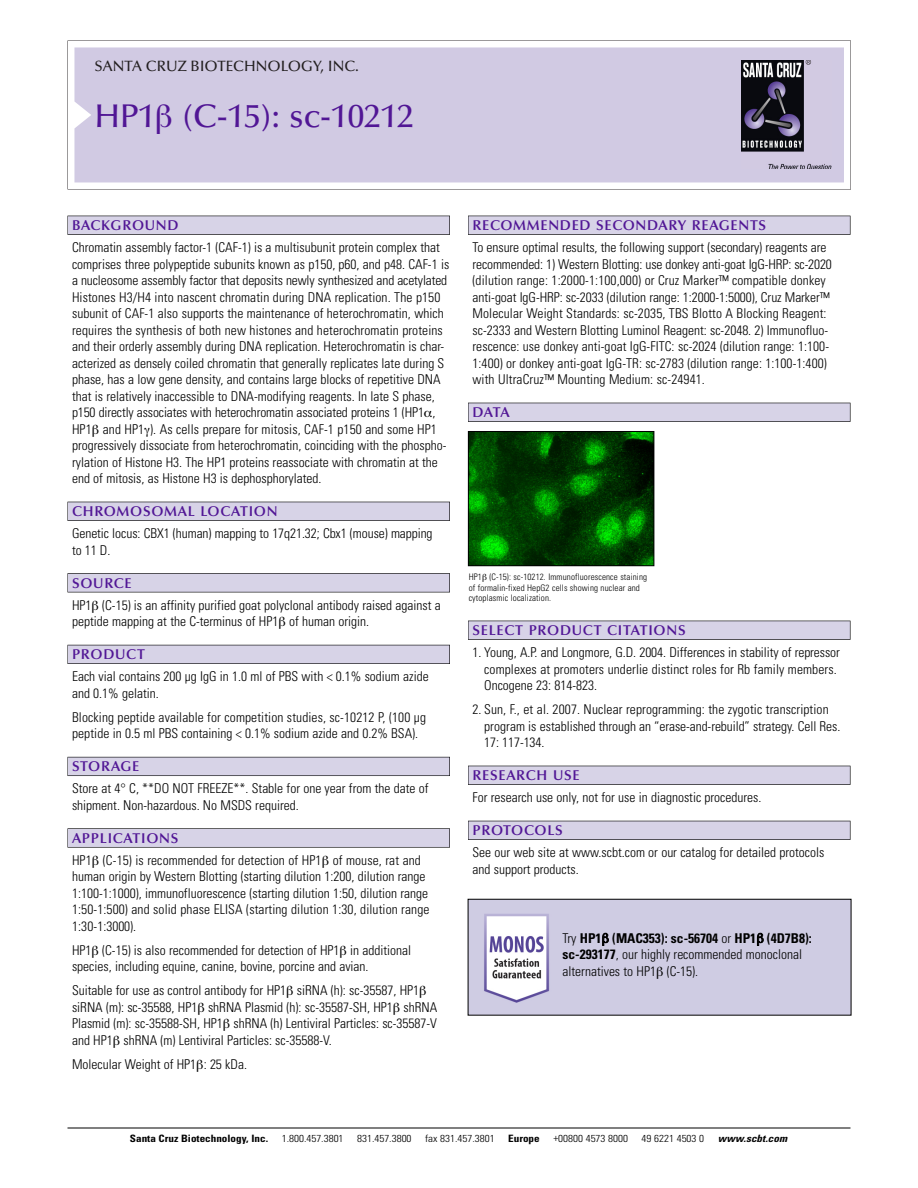
<style>
.page{position:relative;width:918px;height:1188px;background:#fff}
.page>*{position:absolute;margin:0;border:0;box-sizing:border-box;transform-origin:0 0}
.t1{font:500 33px "Optima";color:#511695}
.t2{font:500 15px "Optima";color:#231f20}
.t3{font:600 14.25px "Optima";letter-spacing:.05em;color:#511695}
.t4{font:300 condensed 13.5px/16.5px "Univers";color:#000}
.t5{font:300 condensed 10.2px "Univers";color:#000;scale:1.1 1}
.t6{font:700 condensed 10.2px "Univers";color:#000;scale:1.1 1}
.t7{font:italic 700 condensed 10.2px "Univers";letter-spacing:.005em;color:#000;scale:1.1 1}
.t8{font:300 condensed 9px/10.5px "Univers";letter-spacing:.015em;color:#000}
.s1{font-weight:700}
</style>
<div class="page">
<svg style="left:68px;top:40px;width:783px;height:149px"></svg>
<div style="left:74px;top:47px;width:770px;height:135px;background:#d1cae3"></div>
<img style="left:741px;top:60px;width:90px;height:108px">
<div style="left:68px;top:216px;width:382px;height:19px;background:#525155"></div>
<div style="left:68px;top:216px;width:381px;height:18px;background:#d7d3e7"></div>
<div style="left:68px;top:502px;width:382px;height:19px;background:#515055"></div>
<div style="left:68px;top:502px;width:381px;height:18px;background:#d7d3e7"></div>
<div style="left:68px;top:573px;width:382px;height:19px;background:#545357"></div>
<div style="left:68px;top:574px;width:381px;height:18px;background:#d7d3e7"></div>
<div style="left:68px;top:645px;width:382px;height:19px;background:#54535a"></div>
<div style="left:68px;top:645px;width:381px;height:18px;background:#d7d3e7"></div>
<div style="left:68px;top:757px;width:382px;height:19px;background:#5b5a62"></div>
<div style="left:68px;top:757px;width:381px;height:18px;background:#d7d3e7"></div>
<div style="left:68px;top:828px;width:382px;height:20px;background:#626263"></div>
<div style="left:68px;top:829px;width:381px;height:18px;background:#d7d3e7"></div>
<div style="left:468px;top:216px;width:382px;height:19px;background:#525155"></div>
<div style="left:468px;top:216px;width:382px;height:18px;background:#d7d3e7"></div>
<div style="left:468px;top:403px;width:382px;height:19px;background:#515055"></div>
<div style="left:468px;top:403px;width:382px;height:18px;background:#d7d3e7"></div>
<div style="left:468px;top:621px;width:382px;height:19px;background:#525155"></div>
<div style="left:468px;top:621px;width:382px;height:18px;background:#d7d3e7"></div>
<div style="left:468px;top:766px;width:382px;height:19px;background:#515055"></div>
<div style="left:468px;top:766px;width:382px;height:18px;background:#d7d3e7"></div>
<div style="left:468px;top:821px;width:382px;height:19px;background:#525158"></div>
<div style="left:468px;top:821px;width:382px;height:18px;background:#d7d3e7"></div>
<hr style="left:68px;top:1128px;width:782px;height:1px;background:#000">
<img style="left:470px;top:433px;width:182px;height:131px">
<div style="left:468px;top:431px;width:186px;height:135px;border:1px solid #000"></div>
<img style="left:470px;top:901px;width:379px;height:113px">
<div style="left:468px;top:899px;width:383px;height:117px;border:1px solid #000"></div>
<svg style="left:157px;top:105px;width:15px;height:29px"></svg>
<svg style="left:603px;top:933px;width:5px;height:12px"></svg>
<svg style="left:757px;top:933px;width:6px;height:12px"></svg>
<svg style="left:657px;top:967px;width:6px;height:12px"></svg>
<p class="t2" style="left:94px;top:61px;width:266px">SANTA CRUZ BIOTECHNOLOGY, INC.</p>
<h1 class="t1" style="left:94px;top:103px;width:321px">HP1 (C-15): sc-10212</h1>
<p class="t3" style="left:72px;top:219px;width:108px">BACKGROUND</p>
<p class="t4" style="left:72px;top:240px;width:379px">Chromatin assembly factor-1 (CAF-1) is a multisubunit protein complex that comprises three polypeptide subunits known as p150, p60, and p48. CAF-1 is a nucleosome assembly factor that deposits newly synthesized and acetylated Histones H3/H4 into nascent chromatin during DNA replication. The p150 subunit of CAF-1 also supports the maintenance of heterochromatin, which requires the synthesis of both new histones and heterochromatin proteins and their orderly assembly during DNA replication. Heterochromatin is char&shy;acterized as densely coiled chromatin that generally replicates late during S phase, has a low gene density, and contains large blocks of repetitive DNA that is relatively inaccessible to DNA-modifying reagents. In late S phase, p150 directly associates with heterochromatin associated proteins 1 (HP1 , HP1 and HP1 ). As cells prepare for mitosis, CAF-1 p150 and some HP1 progressively dissociate from heterochromatin, coinciding with the phospho&shy;rylation of Histone H3. The HP1 proteins reassociate with chromatin at the end of mitosis, as Histone H3 is dephosphorylated.</p>
<p class="t3" style="left:72px;top:506px;width:207px">CHROMOSOMAL LOCATION</p>
<p class="t4" style="left:72px;top:526px;width:362px">Genetic locus: CBX1 (human) mapping to 17q21.32; Cbx1 (mouse) mapping to 11 D.</p>
<p class="t3" style="left:72px;top:577px;width:61px">SOURCE</p>
<p class="t4" style="left:72px;top:598px;width:370px">HP1 (C-15) is an affinity purified goat polyclonal antibody raised against a peptide mapping at the C-terminus of HP1 of human origin.</p>
<p class="t3" style="left:72px;top:649px;width:74px">PRODUCT</p>
<p class="t4" style="left:72px;top:669px;width:358px">Each vial contains 200 µg IgG in 1.0 ml of PBS with &lt; 0.1% sodium azide and 0.1% gelatin.</p>
<p class="t4" style="left:72px;top:710px;width:356px">Blocking peptide available for competition studies, sc-10212 P, (100 µg peptide in 0.5 ml PBS containing &lt; 0.1% sodium azide and 0.2% BSA).</p>
<p class="t3" style="left:72px;top:761px;width:69px">STORAGE</p>
<p class="t4" style="left:72px;top:781px;width:358px">Store at 4° C, **DO NOT FREEZE**. Stable for one year from the date of shipment. Non-hazardous. No MSDS required.</p>
<p class="t3" style="left:72px;top:832px;width:108px">APPLICATIONS</p>
<p class="t4" style="left:72px;top:853px;width:359px">HP1 (C-15) is recommended for detection of HP1 of mouse, rat and human origin by Western Blotting (starting dilution 1:200, dilution range 1:100-1:1000), immunofluorescence (starting dilution 1:50, dilution range 1:50-1:500) and solid phase ELISA (starting dilution 1:30, dilution range 1:30-1:3000).</p>
<p class="t4" style="left:72px;top:943px;width:341px">HP1 (C-15) is also recommended for detection of HP1 in additional species, including equine, canine, bovine, porcine and avian.</p>
<p class="t4" style="left:72px;top:983px;width:367px">Suitable for use as control antibody for HP1 siRNA (h): sc-35587, HP1 siRNA (m): sc-35588, HP1 shRNA Plasmid (h): sc-35587-SH, HP1 shRNA Plasmid (m): sc-35588-SH, HP1 shRNA (h) Lentiviral Particles: sc-35587-V and HP1 shRNA (m) Lentiviral Particles: sc-35588-V.</p>
<p class="t4" style="left:72px;top:1057px;width:176px">Molecular Weight of HP1 : 25 kDa.</p>
<p class="t3" style="left:473px;top:219px;width:295px">RECOMMENDED SECONDARY REAGENTS</p>
<p class="t4" style="left:473px;top:240px;width:361px">To ensure optimal results, the following support (secondary) reagents are recommended: 1) Western Blotting: use donkey anti-goat IgG-HRP: sc-2020 (dilution range: 1:2000-1:100,000) or Cruz Marker™ compatible donkey anti-goat IgG-HRP: sc-2033 (dilution range: 1:2000-1:5000), Cruz Marker™ Molecular Weight Standards: sc-2035, TBS Blotto A Blocking Reagent: sc-2333 and Western Blotting Luminol Reagent: sc-2048. 2) Immunofluo&shy;rescence: use donkey anti-goat IgG-FITC: sc-2024 (dilution range: 1:100- 1:400) or donkey anti-goat IgG-TR: sc-2783 (dilution range: 1:100-1:400) with UltraCruz™ Mounting Medium: sc-24941.</p>
<p class="t3" style="left:473px;top:407px;width:39px">DATA</p>
<p class="t8" style="left:469px;top:572px;width:180px">HP1 (C-15): sc-10212. Immunofluorescence staining of formalin-fixed HepG2 cells showing nuclear and cytoplasmic localization.</p>
<p class="t3" style="left:473px;top:624px;width:215px">SELECT PRODUCT CITATIONS</p>
<p class="t4" style="left:484px;top:645px;width:357px;text-indent:-12px">1. Young, A.P. and Longmore, G.D. 2004. Differences in stability of repressor complexes at promoters underlie distinct roles for Rb family members.<br>Oncogene 23: 814-823.</p>
<p class="t4" style="left:484px;top:702px;width:358px;text-indent:-12px">2. Sun, F., et al. 2007. Nuclear reprogramming: the zygotic transcription program is established through an “erase-and-rebuild” strategy. Cell Res.<br>17: 117-134.</p>
<p class="t3" style="left:473px;top:770px;width:109px">RESEARCH USE</p>
<p class="t4" style="left:473px;top:790px;width:290px">For research use only, not for use in diagnostic procedures.</p>
<p class="t3" style="left:473px;top:825px;width:92px">PROTOCOLS</p>
<p class="t4" style="left:473px;top:845px;width:353px">See our web site at www.scbt.com or our catalog for detailed protocols and support products.</p>
<p class="t4" style="left:563px;top:931px;width:251px">Try <span class="s1">HP1 (MAC353): sc-56704</span> or <span class="s1">HP1 (4D7B8): sc-293177</span>, our highly recommended monoclonal alternatives to HP1 (C-15).</p>
<p class="t6" style="left:130px;top:1135px;width:127px">Santa Cruz Biotechnology, Inc.</p>
<p class="t5" style="left:282px;top:1135px;width:58px">1.800.457.3801</p>
<p class="t5" style="left:357px;top:1135px;width:51px">831.457.3800</p>
<p class="t5" style="left:425px;top:1135px;width:65px">fax 831.457.3801</p>
<p class="t6" style="left:508px;top:1135px;width:30px">Europe</p>
<p class="t5" style="left:553px;top:1135px;width:69px">+00800 4573 8000</p>
<p class="t5" style="left:642px;top:1135px;width:58px">49 6221 4503 0</p>
<p class="t7" style="left:718px;top:1135px;width:64px">www.scbt.com</p>
</div>
